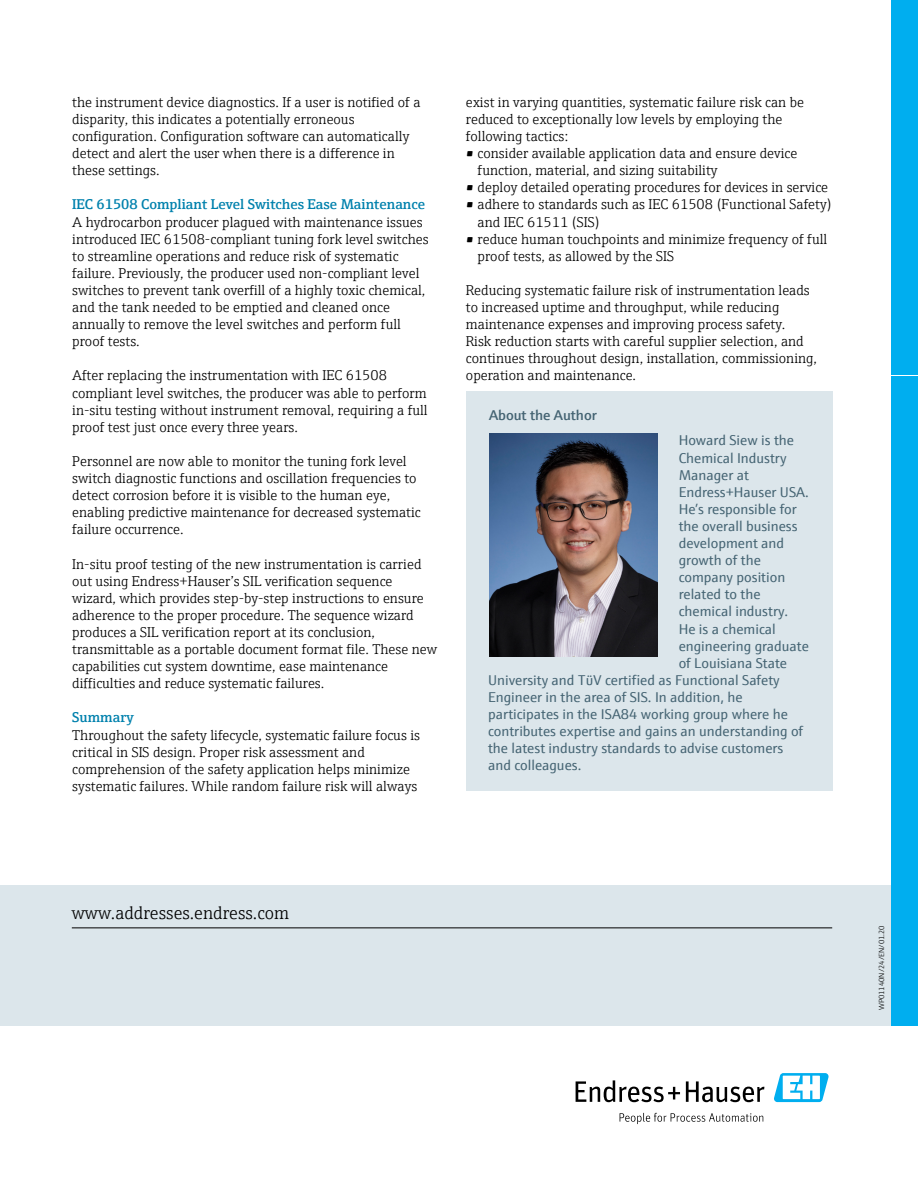
<style>
.page{position:relative;width:918px;height:1188px;background:#fff}
.page>*{position:absolute;margin:0;border:0;box-sizing:border-box;transform-origin:0 0}
.t1{font:300 18px "E+H Serif";color:#000}
.t2{font:300 14.25px/17.1px "E+H Serif";color:#000}
.t3{font:14.25px "E+H Sans";color:#456473}
.t4{font:600 14.25px "E+H Serif";color:#0081ad}
.t5{font:600 14.25px "E+H Sans";color:#456473}
.t6{font:300 7.5px "E+H Sans";color:#000}
</style>
<div class="page">
<div style="left:0;top:886px;width:894px;height:140px;background:#dce6eb"></div>
<hr style="left:72px;top:927px;width:760px;height:1px;background:#000">
<svg style="left:576px;top:1080px;width:104px;height:22px"></svg>
<svg style="left:686px;top:1081px;width:78px;height:21px"></svg>
<svg style="left:620px;top:1113px;width:143px;height:11px"></svg>
<svg style="left:774px;top:1073px;width:55px;height:29px"></svg>
<div style="left:466px;top:392px;width:367px;height:399px;background:#dce6eb"></div>
<img style="left:489px;top:434px;width:168px;height:222px">
<div style="left:892px;top:0;width:26px;height:374px;background:#00aeef"></div>
<div style="left:892px;top:377px;width:26px;height:649px;background:#00aeef"></div>
<p class="t2" style="left:72px;top:92px;width:350px">the instrument device diagnostics. If a user is notified of a disparity, this indicates a potentially erroneous configuration. Configuration software can automatically detect and alert the user when there is a difference in these settings.</p>
<p class="t4" style="left:72px;top:194px;width:354px">IEC 61508 Compliant Level Switches Ease Maintenance</p>
<p class="t2" style="left:72px;top:212px;width:358px">A hydrocarbon producer plagued with maintenance issues introduced IEC 61508-compliant tuning fork level switches to streamline operations and reduce risk of systematic failure. Previously, the producer used non-compliant level switches to prevent tank overfill of a highly toxic chemical, and the tank needed to be emptied and cleaned once annually to remove the level switches and perform full proof tests.</p>
<p class="t2" style="left:72px;top:366px;width:357px">After replacing the instrumentation with IEC 61508 compliant level switches, the producer was able to perform in-situ testing without instrument removal, requiring a full proof test just once every three years.</p>
<p class="t2" style="left:72px;top:452px;width:350px">Personnel are now able to monitor the tuning fork level switch diagnostic functions and oscillation frequencies to detect corrosion before it is visible to the human eye, enabling predictive maintenance for decreased systematic failure occurrence.</p>
<p class="t2" style="left:72px;top:554px;width:366px">In-situ proof testing of the new instrumentation is carried out using Endress+Hauser’s SIL verification sequence wizard, which provides step-by-step instructions to ensure adherence to the proper procedure. The sequence wizard produces a SIL verification report at its conclusion, transmittable as a portable document format file. These new capabilities cut system downtime, ease maintenance difficulties and reduce systematic failures.</p>
<p class="t4" style="left:72px;top:707px;width:63px">Summary</p>
<p class="t2" style="left:72px;top:725px;width:349px">Throughout the safety lifecycle, systematic failure focus is critical in SIS design. Proper risk assessment and comprehension of the safety application helps minimize systematic failures. While random failure risk will always</p>
<p class="t2" style="left:466px;top:92px;width:340px">exist in varying quantities, systematic failure risk can be reduced to exceptionally low levels by employing the following tactics:</p>
<p class="t2" style="left:478px;top:144px;width:321px;text-indent:-12px">• consider available application data and ensure device function, material, and sizing suitability</p>
<p class="t2" style="left:466px;top:178px;width:364px">• deploy detailed operating procedures for devices in service</p>
<p class="t2" style="left:478px;top:195px;width:356px;text-indent:-12px">• adhere to standards such as IEC 61508 (Functional Safety) and IEC 61511 (SIS)</p>
<p class="t2" style="left:478px;top:229px;width:351px;text-indent:-12px">• reduce human touchpoints and minimize frequency of full proof tests, as allowed by the SIS</p>
<p class="t2" style="left:466px;top:281px;width:353px">Reducing systematic failure risk of instrumentation leads to increased uptime and throughput, while reducing maintenance expenses and improving process safety.<br>Risk reduction starts with careful supplier selection, and continues throughout design, installation, commissioning, operation and maintenance.</p>
<p class="t5" style="left:489px;top:404px;width:109px">About the Author</p>
<p class="t3" style="left:679px;top:430px;width:117px">Howard Siew is the</p>
<p class="t3" style="left:679px;top:447px;width:110px">Chemical Industry</p>
<p class="t3" style="left:679px;top:464px;width:72px">Manager at</p>
<p class="t3" style="left:679px;top:481px;width:132px">Endress+Hauser USA.</p>
<p class="t3" style="left:679px;top:498px;width:120px">He’s responsible for</p>
<p class="t3" style="left:679px;top:515px;width:120px">the overall business</p>
<p class="t3" style="left:679px;top:533px;width:107px">development and</p>
<p class="t3" style="left:679px;top:550px;width:84px">growth of the</p>
<p class="t3" style="left:679px;top:567px;width:108px">company position</p>
<p class="t3" style="left:679px;top:584px;width:83px">related to the</p>
<p class="t3" style="left:679px;top:601px;width:111px">chemical industry.</p>
<p class="t3" style="left:679px;top:618px;width:99px">He is a chemical</p>
<p class="t3" style="left:679px;top:635px;width:132px">engineering graduate</p>
<p class="t3" style="left:679px;top:652px;width:110px">of Louisiana State</p>
<p class="t3" style="left:488px;top:669px;width:293px">University and TϋV certified as Functional Safety</p>
<p class="t3" style="left:488px;top:686px;width:256px">Engineer in the area of SIS. In addition, he</p>
<p class="t3" style="left:488px;top:704px;width:301px">participates in the ISA84 working group where he</p>
<p class="t3" style="left:488px;top:721px;width:317px">contributes expertise and gains an understanding of</p>
<p class="t3" style="left:488px;top:738px;width:297px">the latest industry standards to advise customers</p>
<p class="t3" style="left:488px;top:755px;width:95px">and colleagues.</p>
<p class="t1" style="left:72px;top:900px;width:219px">www.addresses.endress.com</p>
<p class="t6" style="left:876px;top:1010px;width:86px;rotate:-90deg">WP01140N/24/EN/01.20</p>
</div>
